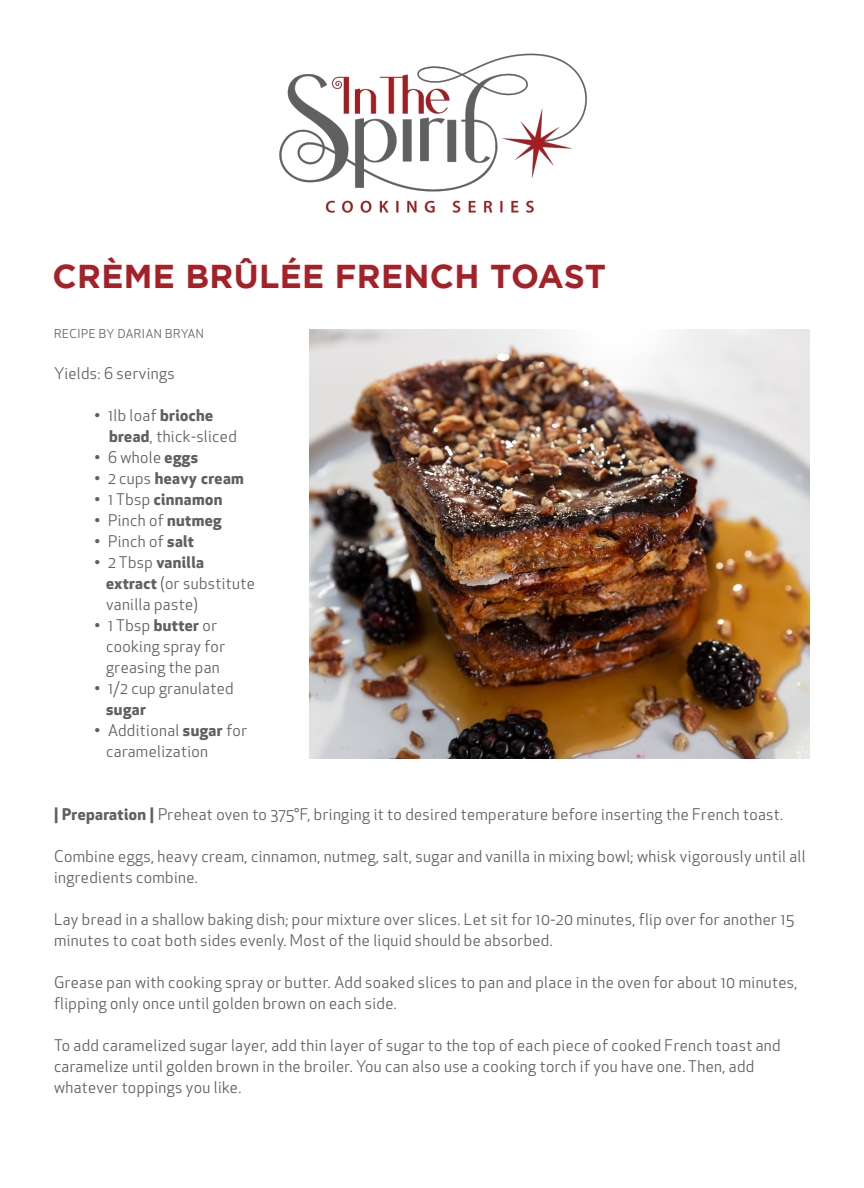
<style>
.page{position:relative;width:864px;height:1188px;background:#fff}
.page>*{position:absolute;margin:0;border:0;box-sizing:border-box;transform-origin:0 0}
.t1{font:700 33px "Gotham";letter-spacing:.01em;color:#a62127}
.t2{font:15.75px/21px "Apex New";letter-spacing:.025em;color:#5f6060}
.t3{font:700 15.75px "Apex New";letter-spacing:.025em;color:#5f6060}
.t4{font:12px "Apex New";letter-spacing:.05em;color:#5e605f}
.s1{font-weight:700}
.s2{font-weight:400}
</style>
<div class="page">
<img style="left:279px;top:53px;width:308px;height:160px">
<img style="left:309px;top:329px;width:501px;height:429px">
<p class="t1" style="left:52px;top:258px;width:555px">CRÈME BRÛLÉE FRENCH TOAST</p>
<p class="t4" style="left:54px;top:326px;width:151px">RECIPE BY DARIAN BRYAN</p>
<p class="t2" style="left:54px;top:363px;width:122px">Yields: 6 servings</p>
<p class="t2" style="left:109px;top:405px;width:129px;text-indent:-15px">• 1lb loaf <span class="s1">brioche bread</span>, thick-sliced</p>
<p class="t2" style="left:94px;top:447px;width:105px">• 6 whole <span class="s1">eggs</span></p>
<p class="t3" style="left:94px;top:467px;width:151px"><span class="s2">• 2 cups</span> heavy cream</p>
<p class="t3" style="left:94px;top:488px;width:129px"><span class="s2">• 1 Tbsp</span> cinnamon</p>
<p class="t2" style="left:94px;top:510px;width:129px">• Pinch of <span class="s1">nutmeg</span></p>
<p class="t2" style="left:94px;top:531px;width:101px">• Pinch of <span class="s1">salt</span></p>
<p class="t2" style="left:106px;top:552px;width:150px;text-indent:-12px">• 2 Tbsp <span class="s1">vanilla extract</span> (or substitute vanilla paste)</p>
<p class="t2" style="left:106px;top:615px;width:120px;text-indent:-12px">• 1 Tbsp <span class="s1">butter</span> or cooking spray for greasing the pan</p>
<p class="t2" style="left:106px;top:678px;width:129px;text-indent:-12px">• 1/2 cup granulated <span class="s1">sugar</span></p>
<p class="t2" style="left:106px;top:720px;width:142px;text-indent:-12px">• Additional <span class="s1">sugar</span> for caramelization</p>
<p class="t2" style="left:54px;top:804px;width:731px"><span class="s1">| Preparation |</span> Preheat oven to 375°F, bringing it to desired temperature before inserting the French toast.</p>
<p class="t2" style="left:54px;top:846px;width:753px">Combine eggs, heavy cream, cinnamon, nutmeg, salt, sugar and vanilla in mixing bowl; whisk vigorously until all ingredients combine.</p>
<p class="t2" style="left:54px;top:909px;width:741px">Lay bread in a shallow baking dish; pour mixture over slices. Let sit for 10-20 minutes, flip over for another 15 minutes to coat both sides evenly. Most of the liquid should be absorbed.</p>
<p class="t2" style="left:54px;top:972px;width:745px">Grease pan with cooking spray or butter. Add soaked slices to pan and place in the oven for about 10 minutes, flipping only once until golden brown on each side.</p>
<p class="t2" style="left:54px;top:1035px;width:728px">To add caramelized sugar layer, add thin layer of sugar to the top of each piece of cooked French toast and caramelize until golden brown in the broiler. You can also use a cooking torch if you have one. Then, add whatever toppings you like.</p>
</div>
